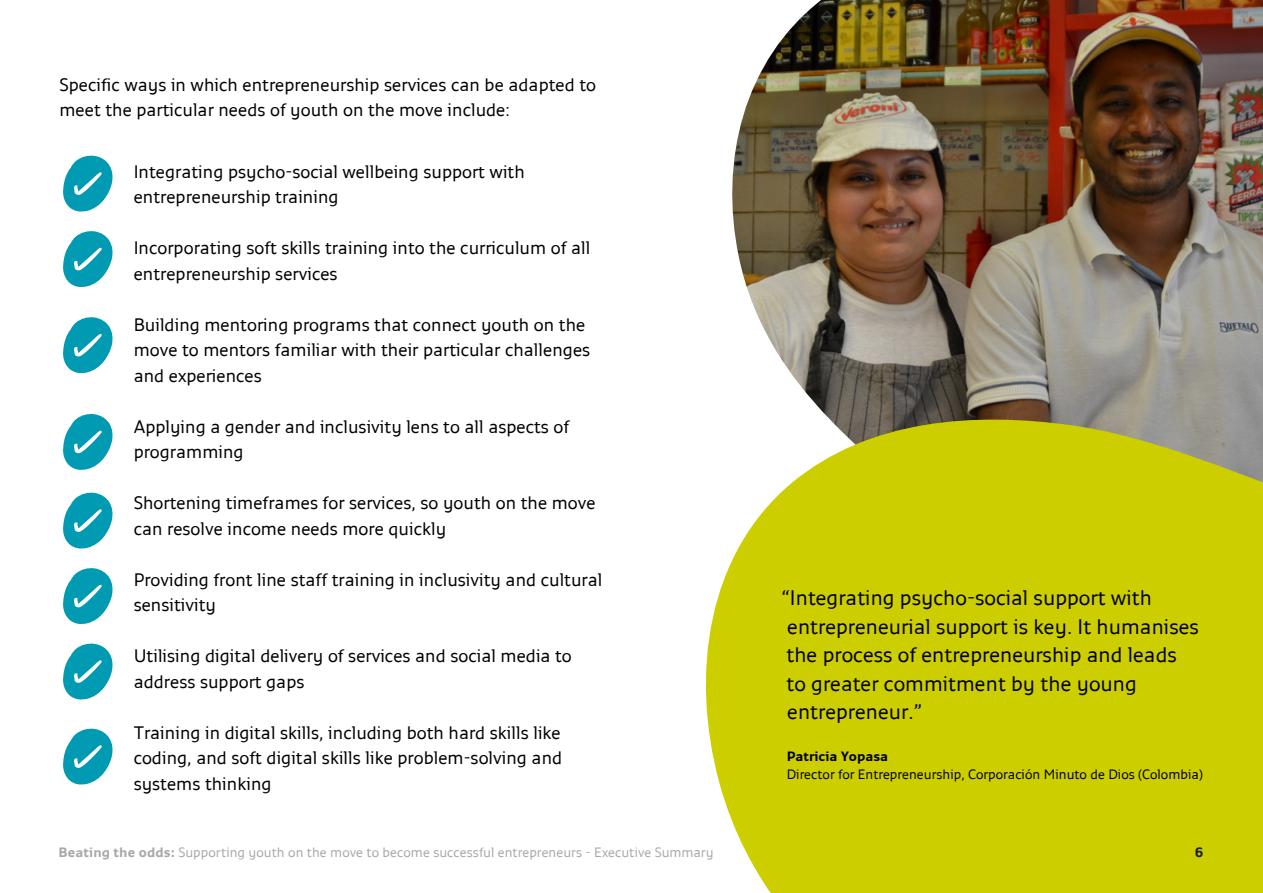
<style>
.page{position:relative;width:1263px;height:893px;background:#fff}
.page>*{position:absolute;margin:0;border:0;box-sizing:border-box;transform-origin:0 0}
.t1{font:21px/28.5px "Monitor Pro Normal";color:#000}
.t2{font:18px/25.5px "Monitor Pro Normal";color:#000}
.t3{font:13.5px "Monitor Pro Normal";color:#a7a9ac}
.t4{font:13.5px "Monitor Pro Normal";color:#000}
.t5{font:700 13.5px "Monitor";color:#000}
.t6{font:700 13.5px "Monitor Pro";color:#1d1d1b}
.s1{font-family:"Monitor Pro";font-weight:700}
</style>
<div class="page">
<img style="left:732px;top:0;width:531px;height:354px">
<svg style="left:705px;top:354px;width:558px;height:539px;background:#c7c823"></svg>
<svg style="left:63px;top:155px;width:50px;height:57px"></svg>
<svg style="left:63px;top:231px;width:50px;height:56px"></svg>
<svg style="left:63px;top:317px;width:50px;height:56px"></svg>
<svg style="left:63px;top:414px;width:50px;height:56px"></svg>
<svg style="left:63px;top:492px;width:50px;height:57px"></svg>
<svg style="left:63px;top:568px;width:50px;height:56px"></svg>
<svg style="left:63px;top:643px;width:50px;height:57px"></svg>
<svg style="left:63px;top:728px;width:50px;height:57px"></svg>
<p class="t2" style="left:60px;top:71px;width:538px">Specific ways in which entrepreneurship services can be adapted to meet the particular needs of youth on the move include:</p>
<p class="t2" style="left:134px;top:158px;width:393px">Integrating psycho-social wellbeing support with entrepreneurship training</p>
<p class="t2" style="left:134px;top:235px;width:458px">Incorporating soft skills training into the curriculum of all entrepreneurship services</p>
<p class="t2" style="left:134px;top:311px;width:458px">Building mentoring programs that connect youth on the move to mentors familiar with their particular challenges and experiences</p>
<p class="t2" style="left:134px;top:414px;width:437px">Applying a gender and inclusivity lens to all aspects of programming</p>
<p class="t2" style="left:134px;top:490px;width:464px">Shortening timeframes for services, so youth on the move can resolve income needs more quickly</p>
<p class="t2" style="left:134px;top:567px;width:470px">Providing front line staff training in inclusivity and cultural sensitivity</p>
<p class="t2" style="left:134px;top:643px;width:440px">Utilising digital delivery of services and social media to address support gaps</p>
<p class="t2" style="left:134px;top:720px;width:430px;text-align:justify">Training in digital skills, including both hard skills like coding, and soft digital skills like problem-solving and systems thinking</p>
<p class="t1" style="left:781px;top:583px;width:419px">“Integrating psycho-social support with entrepreneurial support is key. It humanises the process of entrepreneurship and leads<br>to greater commitment by the young entrepreneur.”</p>
<p class="t5" style="left:787px;top:748px;width:103px">Patricia Yopasa</p>
<p class="t4" style="left:787px;top:766px;width:418px">Director for Entrepreneurship, Corporación Minuto de Dios (Colombia)</p>
<p class="t3" style="left:58px;top:844px;width:657px"><span class="s1">Beating the odds:</span> Supporting youth on the move to become successful entrepreneurs - Executive Summary</p>
<p class="t6" style="left:1195px;top:844px;width:10px">6</p>
</div>
